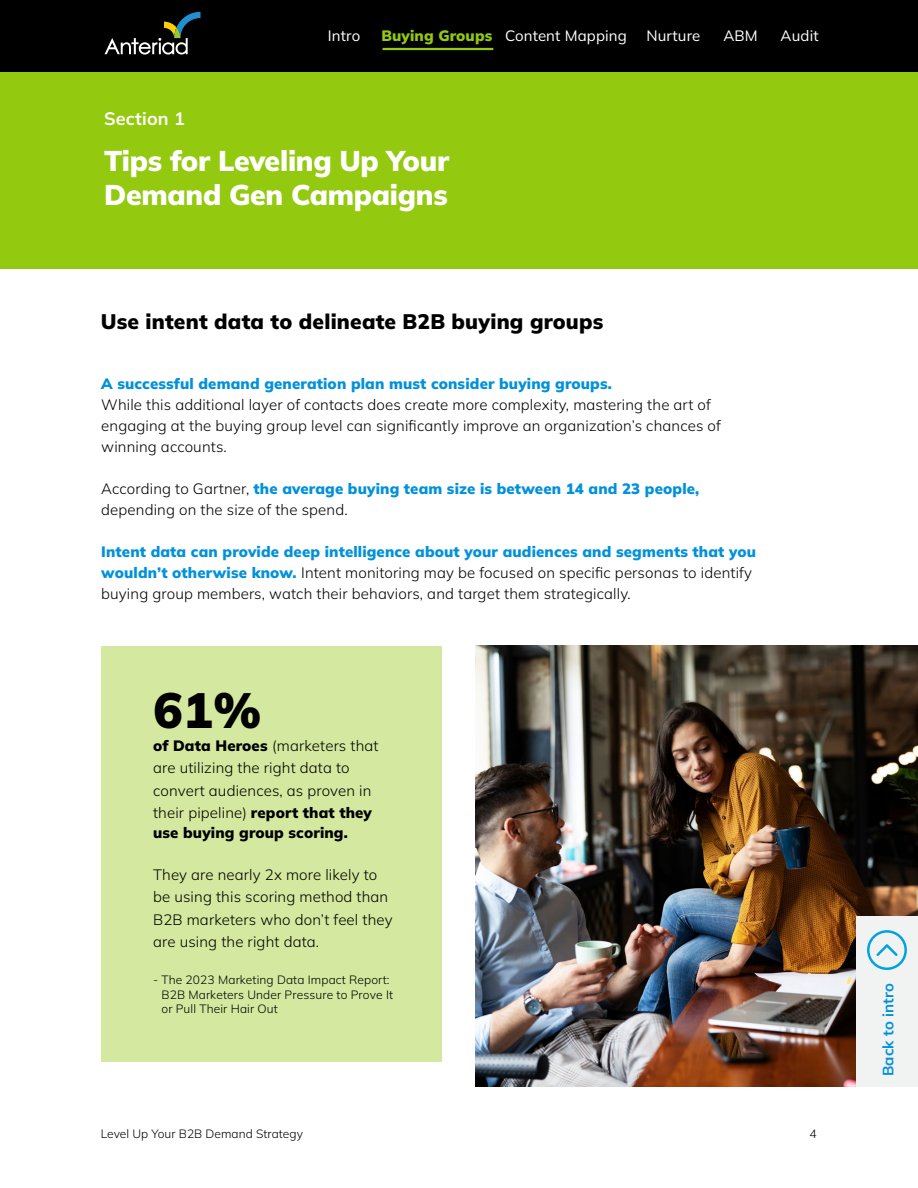
<style>
.page{position:relative;width:918px;height:1188px;background:#fff}
.page>*{position:absolute;margin:0;border:0;box-sizing:border-box;transform-origin:0 0}
.t1{font:900 49.5px "Mulish";color:#000}
.t2{font:900 28.5px/34.5px "Mulish";letter-spacing:-.01em;color:#fff}
.t3{font:900 21px "Mulish";letter-spacing:.01em;color:#000}
.t4{font:700 18px "Mulish";letter-spacing:.01em;color:#fff}
.t5{font:300 15px/22.5px "Mulish";letter-spacing:.01em;color:#000}
.t6{font:900 15px "Mulish";letter-spacing:.01em;color:#0091da}
.t7{font:15px "Mulish";letter-spacing:.01em;color:#fff}
.t8{font:900 15px "Mulish";letter-spacing:.01em;color:#000}
.t9{font:700 15px "Mulish";letter-spacing:.01em;color:#0091da}
.t10{font:300 12px/14.4px "Mulish";letter-spacing:.01em;color:#000}
.s1{font-weight:900;color:#93c90f}
.s2{font-weight:900;color:#0091da}
.s3{font-weight:900}
</style>
<div class="page">
<img style="left:475px;top:646px;width:443px;height:441px">
<div style="left:0;top:64px;width:918px;height:205px;background:#93c90f"></div>
<div style="left:101px;top:646px;width:341px;height:416px;background:#d4e99f"></div>
<div style="left:856px;top:916px;width:62px;height:171px;background:#f1f2f2"></div>
<svg style="left:868px;top:930px;width:38px;height:40px"></svg>
<div style="left:0;top:0;width:918px;height:71px;background:#000"></div>
<svg style="left:105px;top:12px;width:96px;height:43px"></svg>
<hr style="left:383px;top:48px;width:110px;height:2px;background:#93c90f">
<p class="t4" style="left:104px;top:106px;width:82px">Section 1</p>
<p class="t7" style="left:328px;top:26px;width:34px">Intro</p>
<p class="t7" style="left:381px;top:26px;width:247px"><span class="s1">Buying Groups</span> Content Mapping</p>
<p class="t7" style="left:646px;top:26px;width:56px">Nurture</p>
<p class="t7" style="left:723px;top:26px;width:36px">ABM</p>
<p class="t7" style="left:781px;top:26px;width:40px">Audit</p>
<h2 class="t2" style="left:104px;top:143px;width:347px">Tips for Leveling Up Your<br>Demand Gen Campaigns</h2>
<h3 class="t3" style="left:101px;top:307px;width:504px">Use intent data to delineate B2B buying groups</h3>
<p class="t6" style="left:101px;top:373px;width:512px">A successful demand generation plan must consider buying groups.</p>
<p class="t5" style="left:101px;top:394px;width:621px;line-height:21px">While this additional layer of contacts does create more complexity, mastering the art of engaging at the buying group level can significantly improve an organization’s chances of winning accounts.</p>
<p class="t5" style="left:101px;top:478px;width:600px;line-height:21px">According to Gartner, <span class="s2">the average buying team size is between 14 and 23 people, </span>depending on the size of the spend.</p>
<p class="t5" style="left:101px;top:541px;width:656px;line-height:21px"><span class="s2">Intent data can provide deep intelligence about your audiences and segments that you wouldn’t otherwise know.</span> Intent monitoring may be focused on specific personas to identify buying group members, watch their behaviors, and target them strategically.</p>
<h1 class="t1" style="left:153px;top:677px;width:110px">61%</h1>
<p class="t5" style="left:153px;top:734px;width:227px"><span class="s3">of Data Heroes</span> (marketers that are utilizing the right data to convert audiences, as proven in their pipeline) <span class="s3">report that they</span></p>
<p class="t8" style="left:153px;top:822px;width:196px">use buying group scoring.</p>
<p class="t5" style="left:153px;top:863px;width:241px">They are nearly 2x more likely to be using this scoring method than<br>B2B marketers who don’t feel they are using the right data.</p>
<p class="t10" style="left:161px;top:972px;width:233px;text-indent:-8px">- The 2023 Marketing Data Impact Report:<br>B2B Marketers Under Pressure to Prove It or Pull Their Hair Out</p>
<p class="t10" style="left:101px;top:1126px;width:204px">Level Up Your B2B Demand Strategy</p>
<p class="t10" style="left:810px;top:1126px;width:9px">4</p>
<p class="t9" style="left:878px;top:1076px;width:95px;rotate:-90deg">Back to intro</p>
</div>
